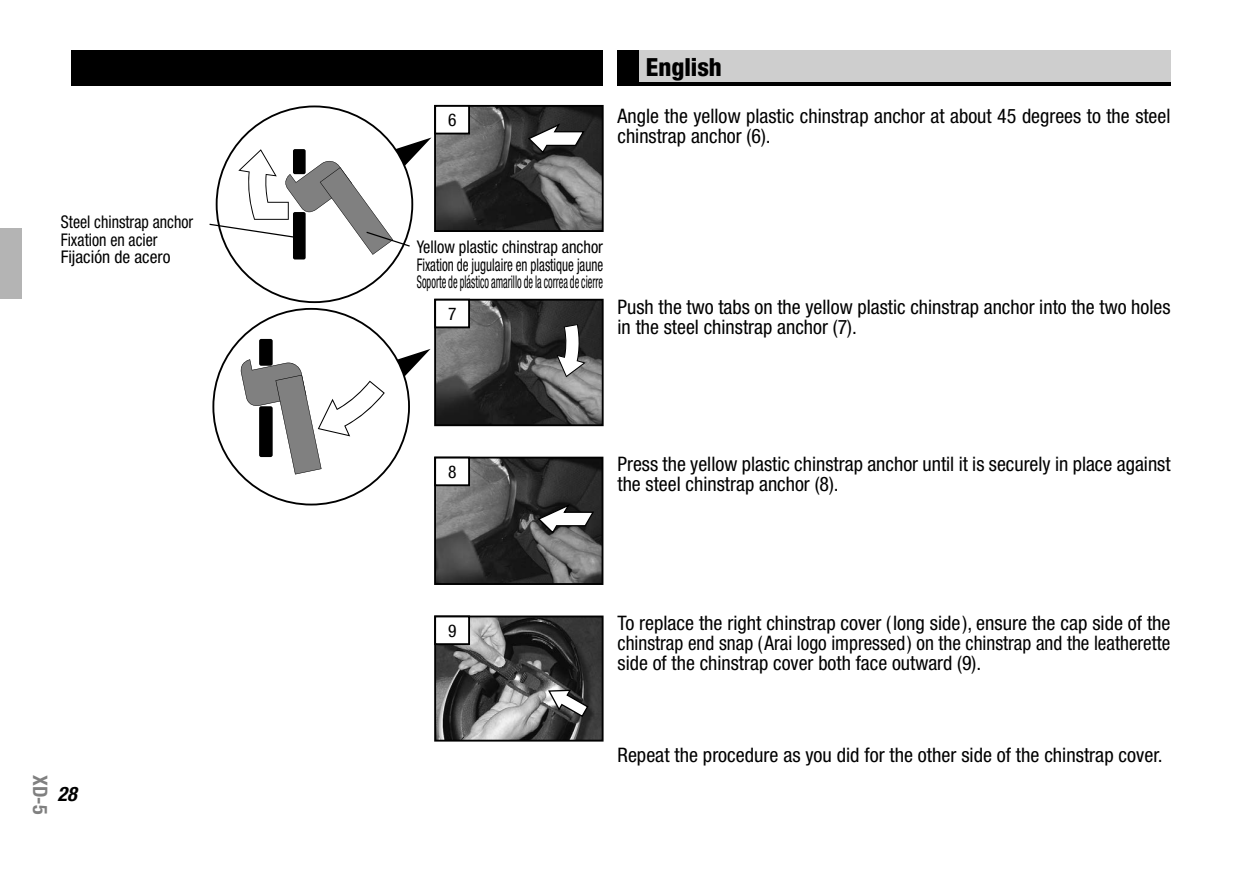
<style>
.page{position:relative;width:1240px;height:872px;background:#fff}
.page>*{position:absolute;margin:0;border:0;box-sizing:border-box;transform-origin:0 0}
.t1{font:800 condensed 25px "Helvetica Neue";color:#000}
.t2{font:condensed 20px/20px "Helvetica Neue";color:#000}
.t3{font:700 condensed 20px "Helvetica Neue";color:#808080}
.t4{font:italic 700 condensed 20px "Helvetica Neue";color:#000}
.t5{font:condensed 17.5px/17.5px "Helvetica Neue";color:#000;text-align:justify;scale:.93 1}
.t6{font:condensed 17.5px/17.5px "Helvetica Neue";color:#000;scale:.91 1}
.t7{font:condensed 17.5px "Helvetica Neue";color:#000}
</style>
<div class="page">
<div style="left:72px;top:51px;width:531px;height:35px;background:#000"></div>
<div style="left:617px;top:50px;width:553px;height:36px;background:#000"></div>
<div style="left:638px;top:50px;width:532px;height:32px;background:#cecece"></div>
<div style="left:0;top:228px;width:22px;height:71px;background:#b4b4b4"></div>
<img style="left:437px;top:108px;width:163px;height:121px">
<svg style="left:526px;top:122px;width:59px;height:32px"></svg>
<div style="left:434px;top:105px;width:169px;height:127px;border:2px solid #000"></div>
<img style="left:437px;top:302px;width:163px;height:121px">
<svg style="left:556px;top:324px;width:29px;height:53px"></svg>
<div style="left:434px;top:299px;width:169px;height:127px;border:2px solid #000"></div>
<svg style="left:234px;top:336px;width:196px;height:141px"></svg>
<img style="left:437px;top:459px;width:163px;height:123px">
<svg style="left:536px;top:502px;width:59px;height:32px"></svg>
<div style="left:434px;top:456px;width:169px;height:129px;border:2px solid #000"></div>
<svg style="left:209px;top:137px;width:222px;height:132px"></svg>
<img style="left:437px;top:618px;width:163px;height:120px">
<svg style="left:547px;top:688px;width:42px;height:30px"></svg>
<div style="left:434px;top:615px;width:169px;height:126px;border:2px solid #000"></div>
<div style="left:435px;top:106px;width:34px;height:27px;background:#fff"></div>
<div style="left:434px;top:105px;width:36px;height:29px;border:2px solid #000"></div>
<div style="left:435px;top:300px;width:34px;height:27px;background:#fff"></div>
<div style="left:434px;top:299px;width:36px;height:29px;border:2px solid #000"></div>
<div style="left:435px;top:457px;width:34px;height:28px;background:#fff"></div>
<div style="left:434px;top:456px;width:36px;height:30px;border:2px solid #000"></div>
<div style="left:435px;top:616px;width:34px;height:28px;background:#fff"></div>
<div style="left:434px;top:615px;width:36px;height:30px;border:2px solid #000"></div>
<p class="t6" style="left:61px;top:213px;width:147px">Steel chinstrap anchor<br>Fixation en acier<br>Fijación de acero</p>
<p class="t3" style="left:52px;top:774px;width:41px;rotate:90deg">XD-5</p>
<p class="t4" style="left:57px;top:781px;width:21px">28</p>
<p class="t7" style="left:448px;top:110px;width:10px">6</p>
<p class="t1" style="left:646px;top:52px;width:77px">English</p>
<p class="t2" style="left:617px;top:106px;width:554px">Angle the yellow plastic chinstrap anchor at about 45 degrees to the steel chinstrap anchor (6).</p>
<p class="t5" style="left:417px;top:238px;width:202px">Yellow plastic chinstrap anchor Fixation de jugulaire en plastique jaune Soporte de plástico amarillo de la correa de cierre</p>
<p class="t7" style="left:448px;top:303px;width:10px">7</p>
<p class="t2" style="left:617px;top:297px;width:554px">Push the two tabs on the yellow plastic chinstrap anchor into the two holes in the steel chinstrap anchor (7).</p>
<p class="t7" style="left:448px;top:461px;width:10px">8</p>
<p class="t2" style="left:617px;top:453px;width:554px">Press the yellow plastic chinstrap anchor until it is securely in place against the steel chinstrap anchor (8).</p>
<p class="t7" style="left:448px;top:620px;width:10px">9</p>
<p class="t2" style="left:617px;top:613px;width:554px;text-align:justify">To replace the right chinstrap cover (long side), ensure the cap side of the chinstrap end snap (Arai logo impressed) on the chinstrap and the leatherette side of the chinstrap cover both face outward (9).</p>
<p class="t2" style="left:617px;top:745px;width:546px">Repeat the procedure as you did for the other side of the chinstrap cover.</p>
</div>
